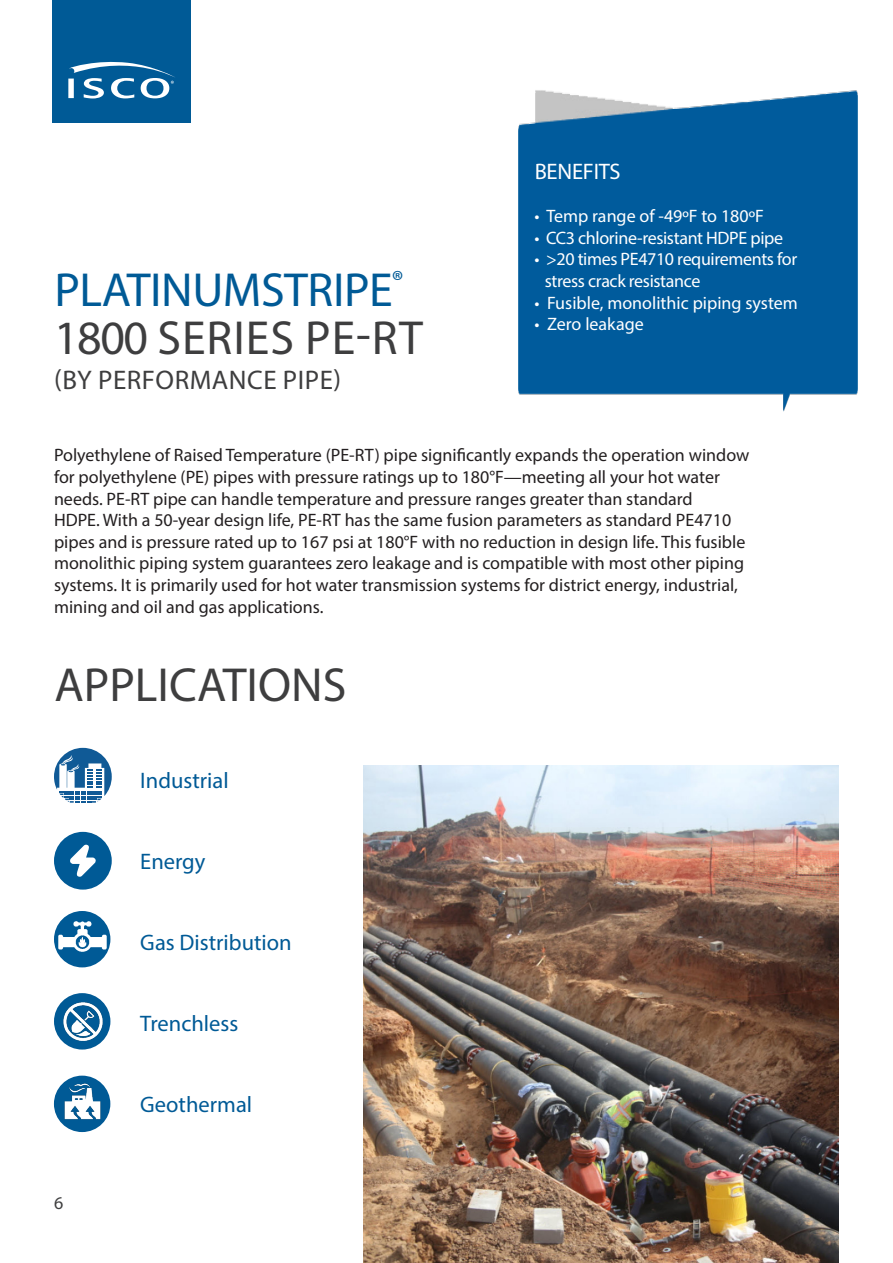
<style>
.page{position:relative;width:893px;height:1263px;background:#fff}
.page>*{position:absolute;margin:0;border:0;box-sizing:border-box;transform-origin:0 0}
.Text_Left_Justify{font:48px/47.4px "Myriad Pro";letter-spacing:-.005em;color:#3e3e3f}
.Text_Left_Justify-2{font:27px "Myriad Pro";letter-spacing:.02em;color:#3e3e3f}
.t1{font:22.5px "Myriad Pro";color:#005a96}
.Text_Left_Justify-3{font:22.5px "Myriad Pro";letter-spacing:-.01em;color:#fff}
.t2{font:18px/21.6px "Myriad Pro";color:#231f20}
.Text_Left_Justify-4{font:18px/21.6px "Myriad Pro";letter-spacing:-.02em;color:#fff}
.Text_Left_Justify-5{font:18px "Myriad Pro";color:#fff}
.t3{font:18px "Myriad Pro";color:#3e3e3f}
.s1{color:#005a96}
</style>
<div class="page">
<div style="left:53px;top:0;width:138px;height:123px;background:#005a96"></div>
<div style="left:68px;top:79px;width:6px;height:19px;background:#a5c4d9"></div>
<svg style="left:69px;top:61px;width:106px;height:37px"></svg>
<img style="left:363px;top:765px;width:476px;height:498px">
<img style="left:518px;top:90px;width:340px;height:322px">
<svg style="left:54px;top:748px;width:58px;height:55px"></svg>
<svg style="left:54px;top:832px;width:58px;height:58px"></svg>
<img style="left:53px;top:1076px;width:58px;height:53px">
<div style="left:54px;top:911px;width:56px;height:56px;background:#005a96;border-radius:50%"></div>
<img style="left:58px;top:912px;width:49px;height:49px">
<img style="left:55px;top:994px;width:55px;height:55px">
<p class="Text_Left_Justify" style="left:54px;top:266px;width:371px"><span class="s1">PLATINUMSTRIPE</span><sup>®<br></sup>1800 SERIES PE-RT</p>
<p class="Text_Left_Justify-2" style="left:54px;top:363px;width:288px">(BY PERFORMANCE PIPE)</p>
<p class="Text_Left_Justify-3" style="left:535px;top:157px;width:88px">BENEFITS</p>
<p class="Text_Left_Justify-5" style="left:534px;top:205px;width:231px">• Temp range of -49ºF to 180ºF</p>
<p class="Text_Left_Justify-4" style="left:534px;top:227px;width:250px">• CC3 chlorine-resistant HDPE pipe</p>
<p class="Text_Left_Justify-4" style="left:545px;top:248px;width:254px;text-indent:-10px">• &gt;20 times PE4710 requirements for stress crack resistance</p>
<p class="Text_Left_Justify-5" style="left:534px;top:291px;width:265px">• Fusible, monolithic piping system</p>
<p class="Text_Left_Justify-5" style="left:534px;top:313px;width:111px">• Zero leakage</p>
<p class="t2" style="left:54px;top:444px;width:697px">Polyethylene of Raised Temperature (PE-RT) pipe significantly expands the operation window for polyethylene (PE) pipes with pressure ratings up to 180°F—meeting all your hot water needs. PE-RT pipe can handle temperature and pressure ranges greater than standard<br>HDPE. With a 50-year design life, PE-RT has the same fusion parameters as standard PE4710 pipes and is pressure rated up to 167 psi at 180°F with no reduction in design life. This fusible monolithic piping system guarantees zero leakage and is compatible with most other piping systems. It is primarily used for hot water transmission systems for district energy, industrial, mining and oil and gas applications.</p>
<p class="Text_Left_Justify" style="left:54px;top:660px;width:293px">APPLICATIONS</p>
<p class="t1" style="left:140px;top:766px;width:90px">Industrial</p>
<p class="t1" style="left:140px;top:847px;width:67px">Energy</p>
<p class="t1" style="left:140px;top:928px;width:153px">Gas Distribution</p>
<p class="t1" style="left:140px;top:1009px;width:100px">Trenchless</p>
<p class="t3" style="left:54px;top:1192px;width:11px">6</p>
<p class="t1" style="left:140px;top:1090px;width:113px">Geothermal</p>
</div>
